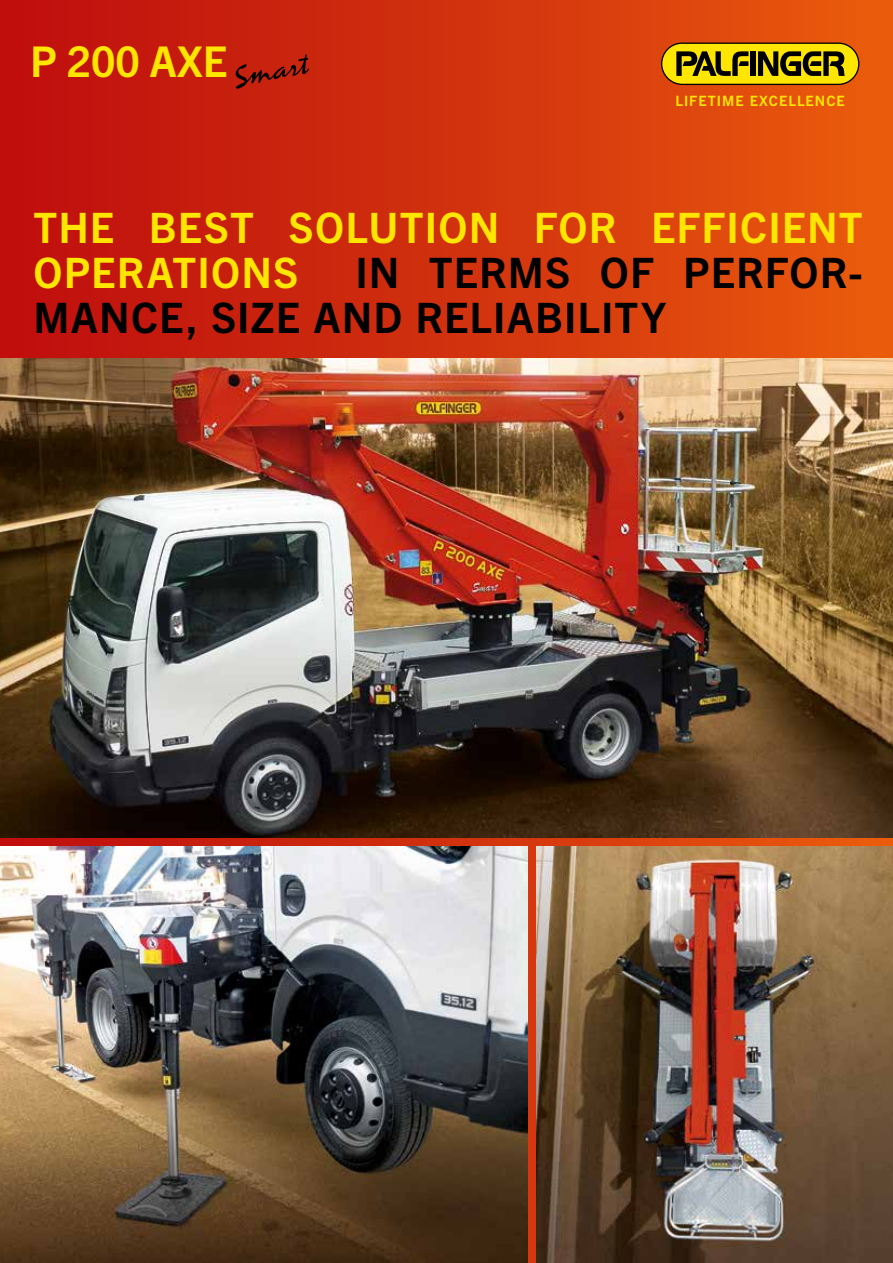
<style>
.page{position:relative;width:893px;height:1263px;background:#fff}
.page>*{position:absolute;margin:0;border:0;box-sizing:border-box;transform-origin:0 0}
.t1{font:700 42.45px "Trade Gothic Next LT Pro";color:#ffe600}
.t2{font:700 42px/45px "Trade Gothic Next LT Pro";letter-spacing:.025em;color:#000}
.t3{font:700 42px/45px "Trade Gothic Next LT Pro";letter-spacing:.025em;color:#ffe600}
.t4{font:700 14.25px "Trade Gothic Next LT Pro";letter-spacing:.07em;color:#ffe600}
</style>
<div class="page">
<img style="left:0;top:846px;width:527px;height:417px">
<img style="left:0;top:357px;width:893px;height:481px">
<div style="left:0;top:0;width:893px;height:357px;background:linear-gradient(to right,#bd0b0e,#e85a0d)"></div>
<img style="left:536px;top:846px;width:357px;height:417px">
<svg style="left:235px;top:54px;width:75px;height:35px;background:#a91d0b"></svg>
<svg style="left:661px;top:43px;width:198px;height:42px;background:#a69000"></svg>
<p class="t1" style="left:30px;top:32px;width:199px">P 200 AXE</p>
<p class="t4" style="left:675px;top:91px;width:171px">LIFETIME EXCELLENCE</p>
<p class="t3" style="left:33px;top:202px;width:831px">THE BEST SOLUTION FOR EFFICIENT<br>OPERATIONS</p>
<p class="t2" style="left:33px;top:247px;width:831px;text-indent:322px">IN TERMS OF PERFOR-<br>MANCE, SIZE AND RELIABILITY</p>
</div>
